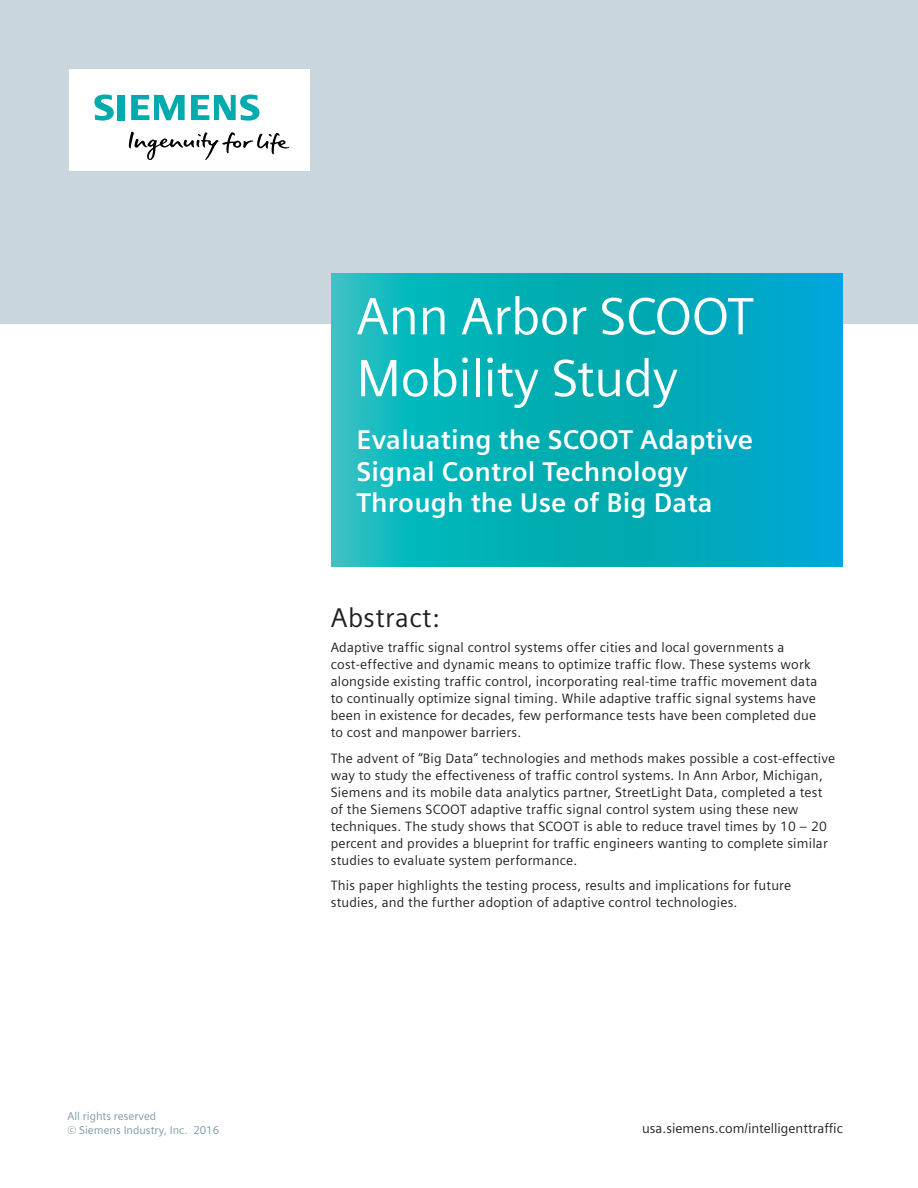
<style>
.page{position:relative;width:918px;height:1188px;background:#fff}
.page>*{position:absolute;margin:0;border:0;box-sizing:border-box;transform-origin:0 0}
._01__Headline__36pt{font:52.35px/61.8px "Siemens Sans";letter-spacing:-.01em;color:#fff}
._01__Subline__18pt_7{font:700 27px/32px "Siemens Sans";letter-spacing:.005em;color:#fff}
.White_Paper_Headline{font:27px "Siemens Sans";letter-spacing:.015em;color:#231f20}
._04__Copy___9pt_4mm{font:13.5px/17px "Siemens Sans";letter-spacing:.015em;color:#231f20}
.t1{font:11.25px/13.5px "Siemens Sans";color:#7b99a9}
</style>
<div class="page">
<div style="left:0;top:0;width:918px;height:324px;background:#c9d6de"></div>
<div style="left:69px;top:69px;width:241px;height:102px;background:#fff"></div>
<svg style="left:129px;top:132px;width:161px;height:28px"></svg>
<svg style="left:94px;top:94px;width:31px;height:27px"></svg>
<svg style="left:131px;top:95px;width:54px;height:25px"></svg>
<svg style="left:191px;top:94px;width:68px;height:27px"></svg>
<svg style="left:332px;top:273px;width:510px;height:294px;background:#05aebb"></svg>
<p class="t1" style="left:68px;top:1110px;width:153px">All rights reserved<br>© Siemens Industry, Inc. 2016</p>
<p class="_01__Headline__36pt" style="left:356px;top:286px;width:399px">Ann Arbor SCOOT<br>Mobility Study</p>
<p class="_01__Subline__18pt_7" style="left:356px;top:423px;width:398px">Evaluating the SCOOT Adaptive<br>Signal Control Technology<br>Through the Use of Big Data</p>
<p class="White_Paper_Headline" style="left:331px;top:602px;width:110px">Abstract:</p>
<p class="_04__Copy___9pt_4mm" style="left:331px;top:639px;width:488px">Adaptive traffic signal control systems offer cities and local governments a cost-effective and dynamic means to optimize traffic flow. These systems work alongside existing traffic control, incorporating real-time traffic movement data to continually optimize signal timing. While adaptive traffic signal systems have been in existence for decades, few performance tests have been completed due to cost and manpower barriers.</p>
<p class="_04__Copy___9pt_4mm" style="left:331px;top:750px;width:506px">The advent of “Big Data” technologies and methods makes possible a cost-effective way to study the effectiveness of traffic control systems. In Ann Arbor, Michigan, Siemens and its mobile data analytics partner, StreetLight Data, completed a test of the Siemens SCOOT adaptive traffic signal control system using these new techniques. The study shows that SCOOT is able to reduce travel times by 10 – 20 percent and provides a blueprint for traffic engineers wanting to complete similar studies to evaluate system performance.</p>
<p class="_04__Copy___9pt_4mm" style="left:331px;top:877px;width:462px">This paper highlights the testing process, results and implications for future studies, and the further adoption of adaptive control technologies.</p>
<p class="_04__Copy___9pt_4mm" style="left:642px;top:1120px;width:202px">usa.siemens.com/intelligenttraffic</p>
</div>
